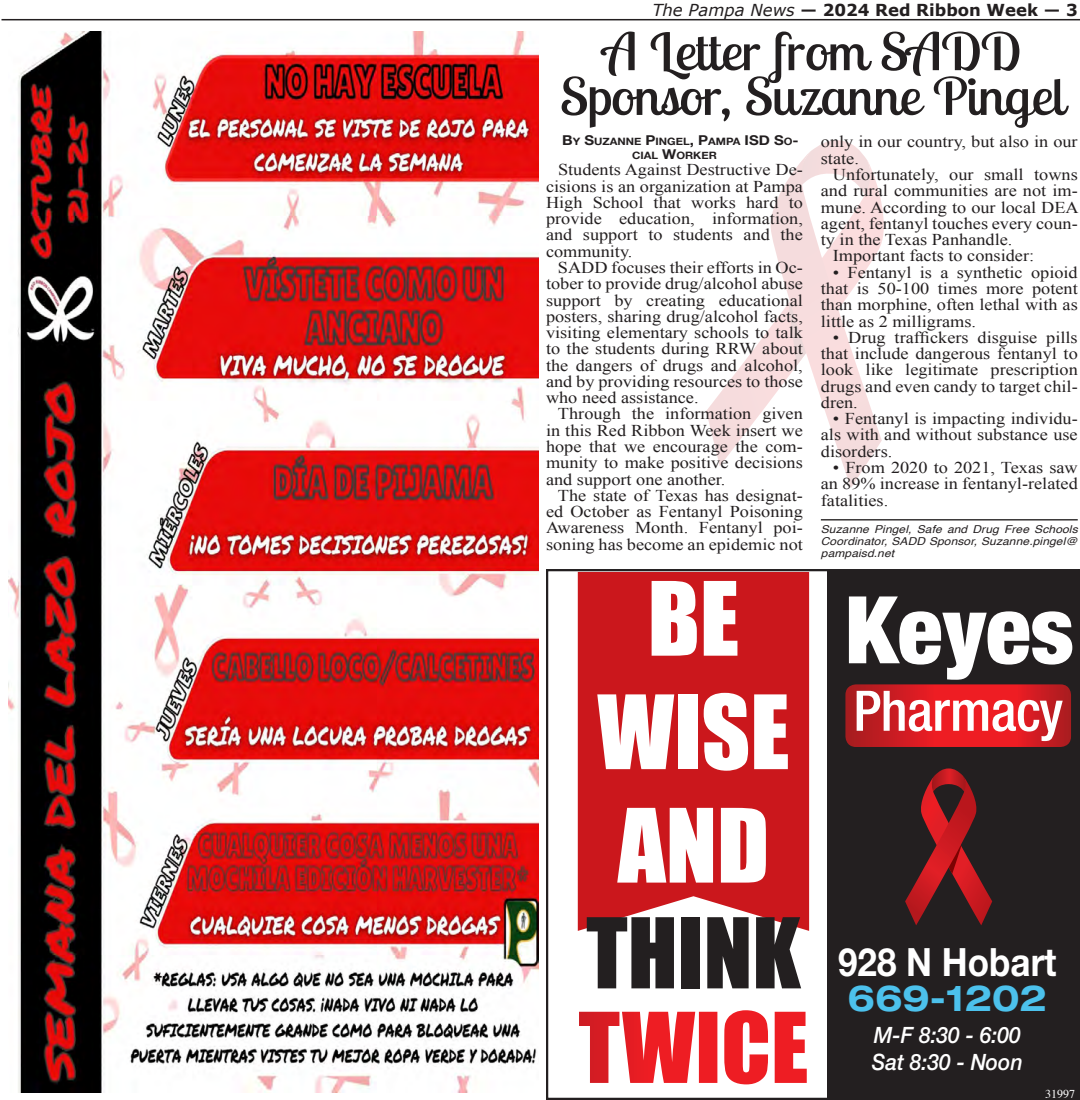
<style>
.page{position:relative;width:1080px;height:1100px;background:#fff}
.page>*{position:absolute;margin:0;border:0;box-sizing:border-box;transform-origin:0 0}
.t1{font:94.5px/113.4px "Impact";color:#fff;text-align:center}
.t2{font:900 condensed 93.45px "Helvetica Neue LT Std";color:#fff}
.t3{font:90px/94.5px "Impact";color:#231f20}
.t4{font:500 condensed 55.95px "Helvetica Neue LT Std";letter-spacing:-.01em;color:#fff}
.HeadGarm{font:51.45px/44.7px "Lobster Two";letter-spacing:-.01em;color:#231f20;text-align:center;scale:1.11 1}
.t5{font:700 39px "Helvetica Neue LT Std";color:#fff;scale:.9 1}
.t6{font:700 expanded 36px "Helvetica Neue LT Std";color:#4cc1ec;scale:.93 1}
.t7{font:italic 500 22.5px/27.5px "Helvetica Neue LT Std";color:#fff;scale:.93 1}
.t8{font:16.5px/16.2px "Times New Roman";color:#231f20;text-align:justify;scale:1.11 1}
.t9{font:700 16.5px "Verdana";color:#231f20}
.t10{font:12px "Times";color:#fff}
.ColumnCredit{font:italic 10.8px/12.1px "Helvetica";letter-spacing:.01em;color:#231f20;text-align:justify;scale:1.11 1}
.Byline1{font:700 10.2px/14px "Helvetica Neue";color:#231f20;scale:1.11 1}
.s1{font-weight:400;font-style:italic}
.s2{font-size:13.5px}
.s3{color:#fff}
</style>
<div class="page">
<svg style="left:706px;top:208px;width:178px;height:258px"></svg>
<svg style="left:769px;top:140px;width:113px;height:348px"></svg>
<div style="left:578px;top:572px;width:231px;height:358px;background:#cb171c"></div>
<div style="left:827px;top:569px;width:252px;height:530px;background:#231f20"></div>
<svg style="left:845px;top:684px;width:226px;height:63px;background:#d31c22"></svg>
<svg style="left:905px;top:768px;width:87px;height:157px"></svg>
<div style="left:881px;top:751px;width:28px;height:55px;background:#231f20"></div>
<div style="left:546px;top:569px;width:534px;height:530px;border:2px solid #231f20"></div>
<img style="left:9px;top:32px;width:529px;height:1060px">
<hr style="left:2px;top:19px;width:1078px;height:1px;background:#231f20">
<hr style="left:821px;top:519px;width:257px;height:1px;background:#231f20">
<p class="t9" style="left:652px;top:-1px;width:427px"><span class="s1">The Pampa News</span> — 2024 Red Ribbon Week — 3</p>
<p class="HeadGarm" style="left:560px;top:29px;width:456px">A Letter from SADD<br>Sponsor, Suzanne Pingel</p>
<p class="Byline1" style="left:632px;top:135px;width:152px;text-indent:-70px"><span class="s2">B</span>Y <span class="s2">S</span>UZANNE <span class="s2">P</span>INGEL<span class="s2">, P</span>AMPA <span class="s2">ISD S</span>O<span class="s2">-<br></span>CIAL <span class="s2">W</span>ORKER</p>
<p class="t8" style="left:546px;top:161px;width:233px;text-indent:12px">Students Against Destructive De&shy;cisions is an organization at Pampa High School that works hard to provide education, information, and support to students and the community.</p>
<p class="t8" style="left:546px;top:259px;width:233px;text-indent:12px">SADD focuses their efforts in Oc&shy;tober to provide drug/alcohol abuse support by creating educational posters, sharing drug/alcohol facts, visiting elementary schools to talk to the students during RRW about the dangers of drugs and alcohol, and by providing resources to those who need assistance.</p>
<p class="t8" style="left:546px;top:405px;width:233px;text-indent:12px">Through the information given in this Red Ribbon Week insert we hope that we encourage the com&shy;munity to make positive decisions and support one another.</p>
<p class="t8" style="left:546px;top:487px;width:233px;text-indent:12px">The state of Texas has designat&shy;ed October as Fentanyl Poisoning Awareness Month. Fentanyl poi&shy;soning has become an epidemic not</p>
<p class="t8" style="left:821px;top:134px;width:233px">only in our country, but also in our state.</p>
<p class="t8" style="left:821px;top:166px;width:234px;text-indent:12px">Unfortunately, our small towns and rural communities are not im&shy;mune. According to our local DEA agent, fentanyl touches every coun&shy;ty in the Texas Panhandle.</p>
<p class="t8" style="left:833px;top:247px;width:183px">Important facts to consider:</p>
<p class="t8" style="left:821px;top:264px;width:233px;text-indent:12px">• Fentanyl is a synthetic opioid that is 50-100 times more potent than morphine, often lethal with as little as 2 milligrams.</p>
<p class="t8" style="left:821px;top:329px;width:233px;text-indent:12px">• Drug traffickers disguise pills that include dangerous fentanyl to look like legitimate prescription drugs and even candy to target chil&shy;dren.</p>
<p class="t8" style="left:821px;top:410px;width:233px;text-indent:12px">• Fentanyl is impacting individu&shy;als with and without substance use disorders.</p>
<p class="t8" style="left:821px;top:459px;width:233px;text-indent:12px">• From 2020 to 2021, Texas saw an 89% increase in fentanyl-related fatalities.</p>
<p class="ColumnCredit" style="left:821px;top:523px;width:233px">Suzanne Pingel, Safe and Drug Free Schools Coordinator, SADD Sponsor, Suzanne.pingel@ pampaisd.net</p>
<p class="t1" style="left:597px;top:559px;width:194px">BE<br>WISE<br>AND</p>
<p class="t3" style="left:578px;top:903px;width:231px">THINK<br><span class="s3">TWICE</span></p>
<p class="t2" style="left:845px;top:572px;width:230px">Keyes</p>
<p class="t4" style="left:853px;top:677px;width:211px">Pharmacy</p>
<p class="t5" style="left:838px;top:938px;width:244px">928 N Hobart</p>
<p class="t6" style="left:848px;top:975px;width:216px">669-1202</p>
<p class="t7" style="left:872px;top:1020px;width:164px">M-F 8:30 - 6:00<br>Sat 8:30 - Noon</p>
<p class="t10" style="left:1045px;top:1082px;width:31px">31997</p>
</div>
